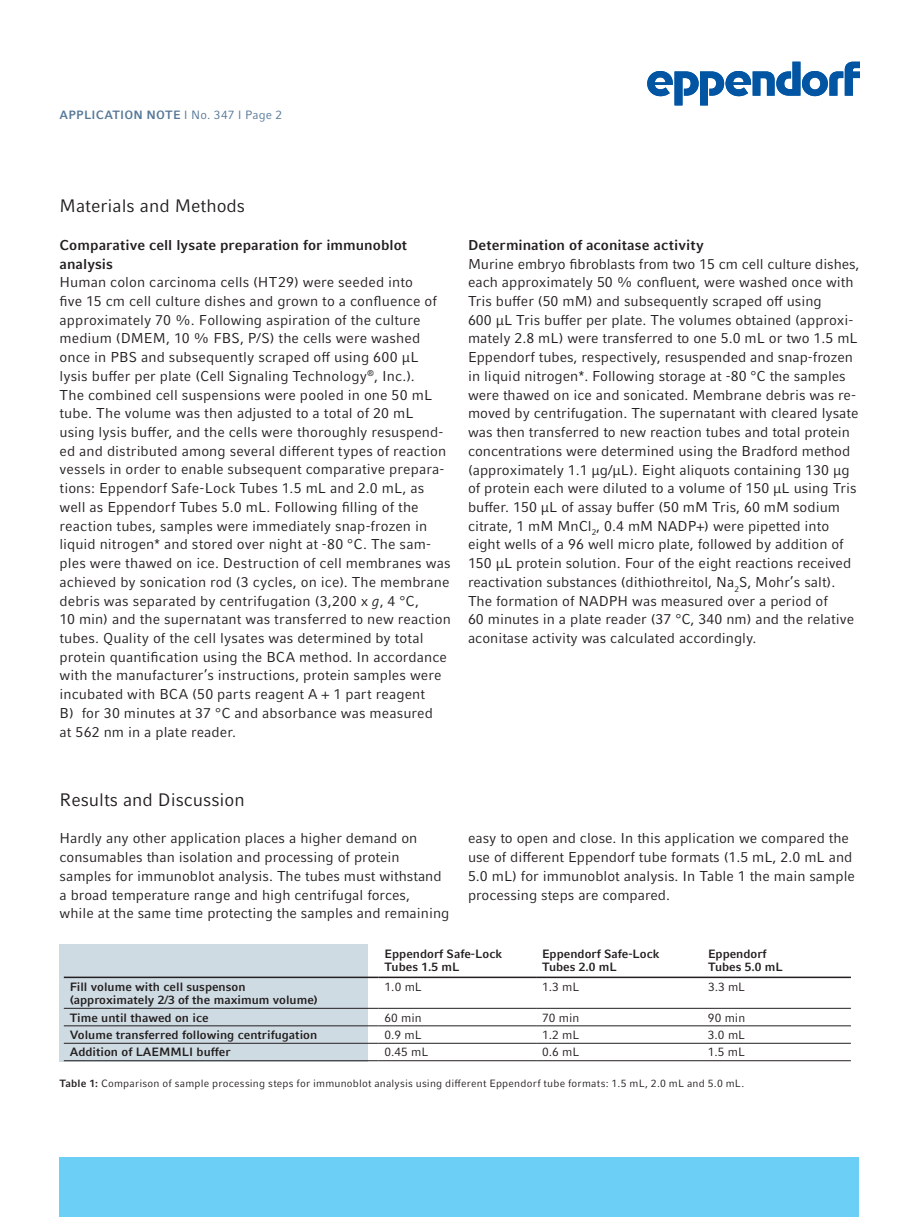
<style>
.page{position:relative;width:919px;height:1217px;background:#fff}
.page>*{position:absolute;margin:0;border:0;box-sizing:border-box;transform-origin:0 0}
.t1{font:18px "Compatil Factfor Eppendorf";color:#231f20}
.t2{font:14.25px/18.8px "Compatil Factfor Eppendorf";color:#231f20}
.t3{font:700 14.25px/18.8px "Compatil Factfor Eppendorf";letter-spacing:.005em;color:#231f20}
.t4{font:700 12px/13.5px "Compatil Factfor Eppendorf";color:#231f20}
.t5{font:12px "Compatil Factfor Eppendorf";color:#231f20}
.t6{font:700 12px "Compatil Factfor Eppendorf";letter-spacing:.015em;color:#567898}
.t7{font:10.5px "Compatil Factfor Eppendorf";letter-spacing:.02em;color:#231f20}
.s1{font-weight:400}
.s2{font-style:italic}
.s3{font-weight:700}
</style>
<div class="page">
<div style="left:60px;top:1157px;width:799px;height:59px;background:#6bcff6"></div>
<div style="left:60px;top:944px;width:308px;height:117px;background:#cfdbe2"></div>
<svg style="left:647px;top:62px;width:212px;height:43px"></svg>
<hr style="left:64px;top:1007px;width:314px;height:1px;background:#231f20">
<hr style="left:378px;top:1007px;width:158px;height:1px;background:#231f20">
<hr style="left:536px;top:1007px;width:166px;height:1px;background:#231f20">
<hr style="left:702px;top:1007px;width:148px;height:1px;background:#231f20">
<hr style="left:64px;top:1025px;width:314px;height:1px;background:#231f20">
<hr style="left:378px;top:1025px;width:158px;height:1px;background:#231f20">
<hr style="left:536px;top:1025px;width:166px;height:1px;background:#231f20">
<hr style="left:702px;top:1025px;width:148px;height:1px;background:#231f20">
<hr style="left:64px;top:1042px;width:314px;height:1px;background:#231f20">
<hr style="left:378px;top:1042px;width:158px;height:1px;background:#231f20">
<hr style="left:536px;top:1042px;width:166px;height:1px;background:#231f20">
<hr style="left:702px;top:1042px;width:148px;height:1px;background:#231f20">
<hr style="left:64px;top:1060px;width:314px;height:1px;background:#231f20">
<hr style="left:378px;top:1060px;width:158px;height:1px;background:#231f20">
<hr style="left:536px;top:1060px;width:166px;height:1px;background:#231f20">
<hr style="left:702px;top:1060px;width:148px;height:1px;background:#231f20">
<hr style="left:64px;top:976px;width:314px;height:1px;background:#231f20">
<hr style="left:378px;top:976px;width:158px;height:1px;background:#231f20">
<hr style="left:536px;top:976px;width:166px;height:1px;background:#231f20">
<hr style="left:702px;top:976px;width:148px;height:1px;background:#231f20">
<p class="t6" style="left:60px;top:107px;width:224px">APPLICATION NOTE <span class="s1">I No. 347 I Page 2</span></p>
<p class="t1" style="left:60px;top:195px;width:187px">Materials and Methods</p>
<p class="t3" style="left:60px;top:235px;width:349px">Comparative cell lysate preparation for immunoblot analysis</p>
<p class="t2" style="left:60px;top:273px;width:393px">Human colon carcinoma cells (HT29) were seeded into<br>five 15 cm cell culture dishes and grown to a confluence of approximately 70 %. Following aspiration of the culture medium (DMEM, 10 % FBS, P/S) the cells were washed once in PBS and subsequently scraped off using 600 µL<br>lysis buffer per plate (Cell Signaling Technology<sup>®</sup>, Inc.).<br>The combined cell suspensions were pooled in one 50 mL tube. The volume was then adjusted to a total of 20 mL using lysis buffer, and the cells were thoroughly resuspend&shy;ed and distributed among several different types of reaction vessels in order to enable subsequent comparative prepara&shy;tions: Eppendorf Safe-Lock Tubes 1.5 mL and 2.0 mL, as well as Eppendorf Tubes 5.0 mL. Following filling of the reaction tubes, samples were immediately snap-frozen in liquid nitrogen* and stored over night at -80 °C. The sam&shy;ples were thawed on ice. Destruction of cell membranes was achieved by sonication rod (3 cycles, on ice). The membrane debris was separated by centrifugation (3,200 x <span class="s2">g</span>, 4 °C,<br>10 min) and the supernatant was transferred to new reaction tubes. Quality of the cell lysates was determined by total protein quantification using the BCA method. In accordance with the manufacturer’s instructions, protein samples were incubated with BCA (50 parts reagent A + 1 part reagent<br>B) for 30 minutes at 37 °C and absorbance was measured<br>at 562 nm in a plate reader.</p>
<p class="t3" style="left:468px;top:235px;width:237px">Determination of aconitase activity</p>
<p class="t2" style="left:468px;top:254px;width:393px">Murine embryo fibroblasts from two 15 cm cell culture dishes, each approximately 50 % confluent, were washed once with Tris buffer (50 mM) and subsequently scraped off using<br>600 µL Tris buffer per plate. The volumes obtained (approxi&shy;mately 2.8 mL) were transferred to one 5.0 mL or two 1.5 mL Eppendorf tubes, respectively, resuspended and snap-frozen in liquid nitrogen*. Following storage at -80 °C the samples were thawed on ice and sonicated. Membrane debris was re&shy;moved by centrifugation. The supernatant with cleared lysate was then transferred to new reaction tubes and total protein concentrations were determined using the Bradford method (approximately 1.1 µg/µL). Eight aliquots containing 130 µg of protein each were diluted to a volume of 150 µL using Tris buffer. 150 µL of assay buffer (50 mM Tris, 60 mM sodium citrate, 1 mM MnCl<sub>2</sub>, 0.4 mM NADP+) were pipetted into eight wells of a 96 well micro plate, followed by addition of 150 µL protein solution. Four of the eight reactions received reactivation substances (dithiothreitol, Na<sub>2</sub>S, Mohr’s salt).<br>The formation of NADPH was measured over a period of<br>60 minutes in a plate reader (37 °C, 340 nm) and the relative aconitase activity was calculated accordingly.</p>
<p class="t1" style="left:60px;top:789px;width:187px">Results and Discussion</p>
<p class="t2" style="left:60px;top:828px;width:391px">Hardly any other application places a higher demand on consumables than isolation and processing of protein samples for immunoblot analysis. The tubes must withstand a broad temperature range and high centrifugal forces,<br>while at the same time protecting the samples and remaining</p>
<p class="t2" style="left:468px;top:828px;width:388px">easy to open and close. In this application we compared the use of different Eppendorf tube formats (1.5 mL, 2.0 mL and 5.0 mL) for immunoblot analysis. In Table 1 the main sample processing steps are compared.</p>
<p class="t4" style="left:384px;top:946px;width:119px">Eppendorf Safe-Lock<br>Tubes 1.5 mL</p>
<p class="t4" style="left:542px;top:946px;width:119px">Eppendorf Safe-Lock<br>Tubes 2.0 mL</p>
<p class="t4" style="left:708px;top:946px;width:76px">Eppendorf<br>Tubes 5.0 mL</p>
<p class="t4" style="left:70px;top:979px;width:249px">Fill volume with cell suspenson (approximately 2/3 of the maximum volume)</p>
<p class="t5" style="left:384px;top:979px;width:39px">1.0 mL</p>
<p class="t5" style="left:542px;top:979px;width:39px">1.3 mL</p>
<p class="t5" style="left:708px;top:979px;width:39px">3.3 mL</p>
<p class="t4" style="left:70px;top:1010px;width:140px">Time until thawed on ice</p>
<p class="t5" style="left:384px;top:1010px;width:39px">60 min</p>
<p class="t5" style="left:542px;top:1010px;width:39px">70 min</p>
<p class="t5" style="left:708px;top:1010px;width:39px">90 min</p>
<p class="t4" style="left:70px;top:1027px;width:249px">Volume transferred following centrifugation</p>
<p class="t5" style="left:384px;top:1027px;width:39px">0.9 mL</p>
<p class="t5" style="left:542px;top:1027px;width:39px">1.2 mL</p>
<p class="t5" style="left:708px;top:1027px;width:39px">3.0 mL</p>
<p class="t4" style="left:70px;top:1045px;width:162px">Addition of LAEMMLI buffer</p>
<p class="t5" style="left:384px;top:1045px;width:45px">0.45 mL</p>
<p class="t5" style="left:542px;top:1045px;width:39px">0.6 mL</p>
<p class="t5" style="left:708px;top:1045px;width:39px">1.5 mL</p>
<p class="t7" style="left:60px;top:1076px;width:686px"><span class="s3">Table 1:</span> Comparison of sample processing steps for immunoblot analysis using different Eppendorf tube formats: 1.5 mL, 2.0 mL and 5.0 mL.</p>
</div>
